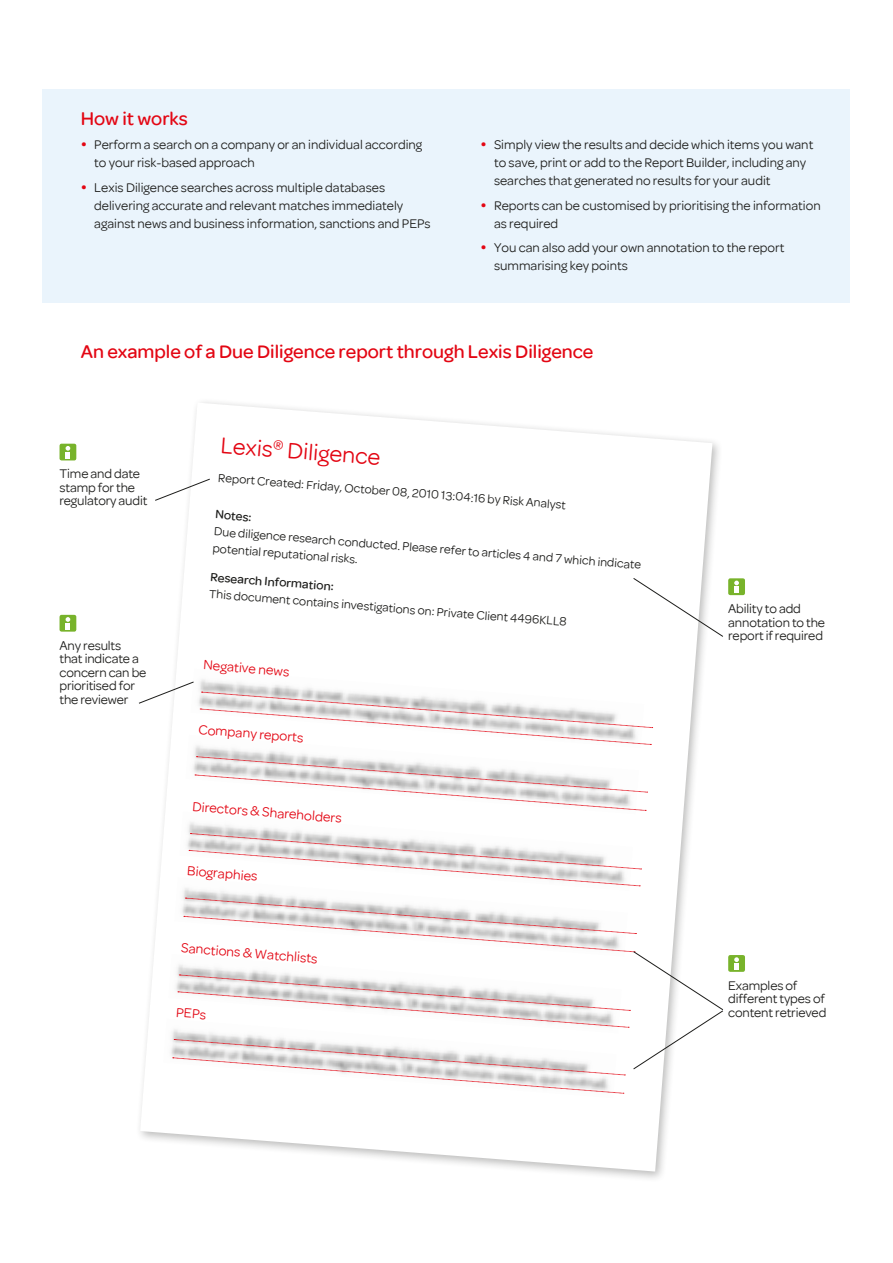
<style>
.page{position:relative;width:893px;height:1263px;background:#fff}
.page>*{position:absolute;margin:0;border:0;box-sizing:border-box;transform-origin:0 0}
.t1{font:24px "Omnes";color:#e30613}
.t2{font:500 19.5px "Omnes";color:#e30613}
.t3{font:14.1px "Omnes";color:#e30613}
.t4{font:13.5px/13.5px "Omnes";color:#1d1d1b}
.t5{font:12.75px/18.1px "Omnes";color:#1d1d1b}
.t6{font:500 12.75px "Omnes";color:#1d1d1b}
.s1{font-size:19.5px;color:#e30613}
</style>
<div class="page">
<div style="left:43px;top:89px;width:807px;height:214px;background:#eaf4fc"></div>
<div style="left:60px;top:444px;width:16px;height:16px;background:#78b32b;border-radius:2px"></div>
<svg style="left:66px;top:446px;width:4px;height:12px"></svg>
<div style="left:728px;top:578px;width:17px;height:17px;background:#78b32b;border-radius:2px"></div>
<svg style="left:734px;top:581px;width:5px;height:12px"></svg>
<div style="left:728px;top:955px;width:17px;height:17px;background:#78b32b;border-radius:2px"></div>
<svg style="left:734px;top:957px;width:5px;height:12px"></svg>
<div style="left:60px;top:615px;width:16px;height:17px;background:#78b32b;border-radius:2px"></div>
<svg style="left:66px;top:617px;width:4px;height:12px"></svg>
<svg style="left:140px;top:403px;width:572px;height:768px"></svg>
<img style="left:180px;top:812px;width:453px;height:79px">
<img style="left:174px;top:877px;width:454px;height:21px">
<img style="left:163px;top:1019px;width:453px;height:79px">
<img style="left:186px;top:735px;width:453px;height:79px">
<img style="left:191px;top:669px;width:453px;height:79px">
<svg style="left:200px;top:692px;width:453px;height:53px"></svg>
<svg style="left:195px;top:756px;width:453px;height:55px"></svg>
<svg style="left:189px;top:833px;width:452px;height:53px"></svg>
<svg style="left:155px;top:479px;width:55px;height:22px"></svg>
<svg style="left:139px;top:681px;width:55px;height:23px"></svg>
<svg style="left:633px;top:578px;width:90px;height:59px"></svg>
<svg style="left:173px;top:898px;width:550px;height:196px"></svg>
<h2 class="t2" style="left:81px;top:108px;width:109px">How it works</h2>
<p class="t4" style="left:94px;top:136px;width:330px;line-height:18px;text-indent:-14px"><span class="s1">•</span> Perform a search on a company or an individual according to your risk-based approach</p>
<p class="t4" style="left:94px;top:178px;width:338px;line-height:18px;text-indent:-14px"><span class="s1">•</span> Lexis Diligence searches across multiple databases delivering accurate and relevant matches immediately against news and business information, sanctions and PEPs</p>
<p class="t4" style="left:494px;top:136px;width:321px;line-height:18px;text-indent:-13px"><span class="s1">•</span> Simply view the results and decide which items you want to save, print or add to the Report Builder, including any searches that generated no results for your audit</p>
<p class="t4" style="left:494px;top:196px;width:328px;line-height:18px;text-indent:-14px"><span class="s1">•</span> Reports can be customised by prioritising the information as required</p>
<p class="t4" style="left:494px;top:238px;width:292px;line-height:18px;text-indent:-14px"><span class="s1">•</span> You can also add your own annotation to the report summarising key points</p>
<h2 class="t2" style="left:81px;top:340px;width:514px">An example of a Due Diligence report through Lexis Diligence</h2>
<p class="t4" style="left:60px;top:467px;width:89px">Time and date stamp for the regulatory audit</p>
<p class="t4" style="left:60px;top:638px;width:88px">Any results that indicate a concern can be prioritised for the reviewer</p>
<h1 class="t1" style="left:222px;top:431px;width:162px;rotate:5deg">Lexis<sup>®</sup> Diligence</h1>
<p class="t5" style="left:219px;top:467px;width:350px;rotate:5deg">Report Created: Friday, October 08, 2010 13:04:16 by Risk Analyst</p>
<p class="t6" style="left:216px;top:507px;width:38px;rotate:5deg">Notes:</p>
<p class="t5" style="left:215px;top:520px;width:430px;rotate:5deg">Due diligence research conducted. Please refer to articles 4 and 7 which indicate potential reputational risks.</p>
<p class="t6" style="left:211px;top:569px;width:125px;rotate:5deg">Research Information:</p>
<p class="t5" style="left:210px;top:583px;width:360px;rotate:5deg">This document contains investigations on: Private Client 4496KLL8</p>
<p class="t3" style="left:204px;top:657px;width:88px;rotate:4deg">Negative news</p>
<p class="t3" style="left:199px;top:722px;width:107px;rotate:4deg">Company reports</p>
<p class="t3" style="left:193px;top:799px;width:151px;rotate:4deg">Directors &amp; Shareholders</p>
<p class="t3" style="left:188px;top:863px;width:72px;rotate:4deg">Biographies</p>
<p class="t3" style="left:182px;top:940px;width:138px;rotate:4deg">Sanctions &amp; Watchlists</p>
<p class="t3" style="left:177px;top:1004px;width:32px;rotate:4deg">PEPs</p>
<p class="t4" style="left:728px;top:602px;width:98px">Ability to add annotation to the report if required</p>
<p class="t4" style="left:728px;top:978px;width:100px">Examples of different types of content retrieved</p>
</div>
